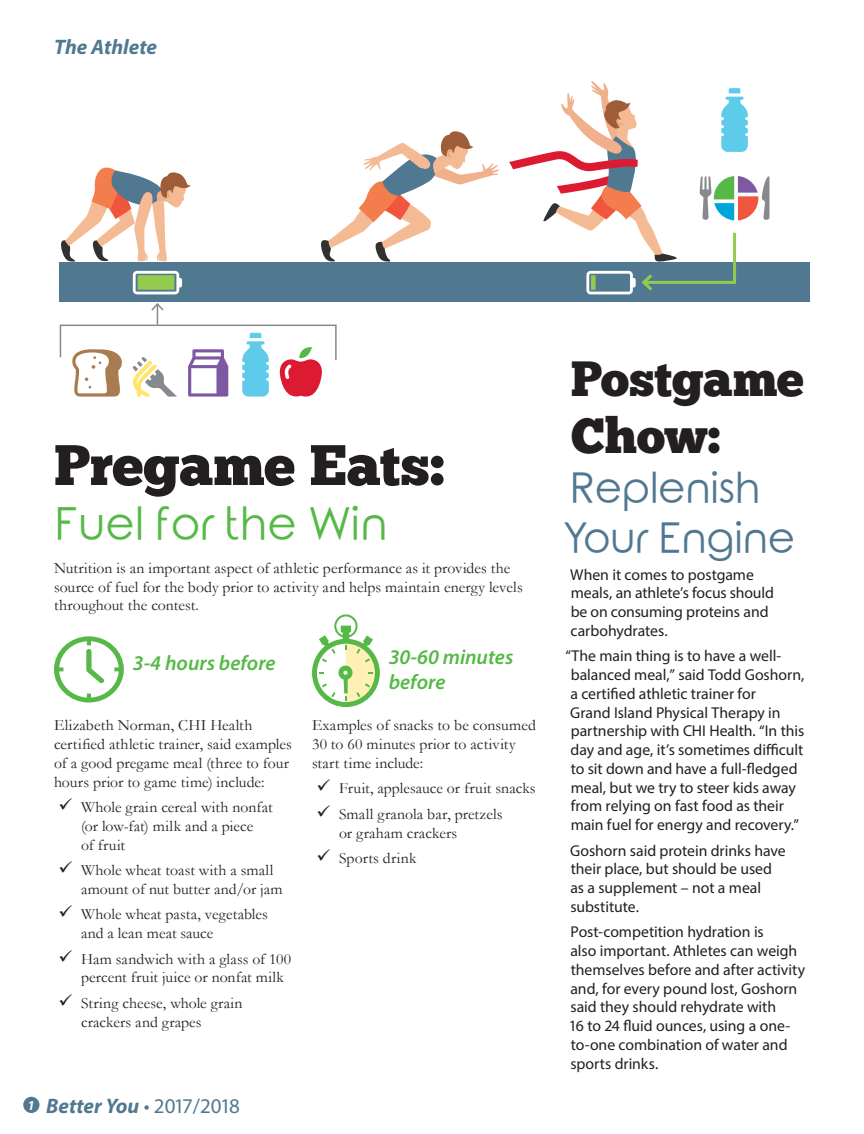
<style>
.page{position:relative;width:864px;height:1134px;background:#fff}
.page>*{position:absolute;margin:0;border:0;box-sizing:border-box;transform-origin:0 0}
.t1{font:57px "Chunk Five";letter-spacing:-.01em;color:#231f20}
.t2{font:49.5px/57px "Chunk Five";letter-spacing:-.01em;color:#231f20}
.t3{font:45px "Rounded Elegance";color:#56b947}
.t4{font:42px/50.4px "Rounded Elegance";letter-spacing:-.01em;color:#517891}
.t5{font:italic 600 21px/25.2px "Myriad Pro";color:#56b947}
.t6{font:21px "Myriad Pro";letter-spacing:-.07em;color:#517891}
.t7{font:italic 700 21px "Myriad Pro";color:#517891}
.t8{font:15.75px/18.8px "Myriad Pro";letter-spacing:-.005em;color:#231f20}
.t9{font:15.75px/18.8px "Garamond";letter-spacing:.005em;color:#231f20}
.t10{font:15.75px "Garamond";letter-spacing:.025em;color:#231f20}
.s1{font-weight:700;font-style:italic;font-size:13.5px;color:#fff}
.s2{font-weight:700;font-style:italic}
</style>
<div class="page">
<div style="left:23px;top:1097px;width:16px;height:16px;background:#517891;border-radius:50%"></div>
<div style="left:60px;top:263px;width:750px;height:39px;background:#517891"></div>
<svg style="left:133px;top:271px;width:49px;height:23px"></svg>
<svg style="left:59px;top:303px;width:278px;height:94px"></svg>
<svg style="left:54px;top:636px;width:70px;height:67px"></svg>
<svg style="left:312px;top:614px;width:68px;height:93px"></svg>
<svg style="left:61px;top:167px;width:130px;height:95px"></svg>
<svg style="left:321px;top:131px;width:179px;height:131px"></svg>
<svg style="left:509px;top:81px;width:260px;height:213px"></svg>
<h3 class="t7" style="left:54px;top:33px;width:105px">The Athlete</h3>
<p class="t1" style="left:54px;top:439px;width:392px">Pregame Eats:</p>
<p class="t3" style="left:54px;top:497px;width:335px">Fuel for the Win</p>
<p class="t9" style="left:54px;top:558px;width:470px">Nutrition is an important aspect of athletic performance as it provides the source of fuel for the body prior to activity and helps maintain energy levels throughout the contest.</p>
<p class="t5" style="left:133px;top:650px;width:144px">3-4 hours before</p>
<p class="t5" style="left:389px;top:644px;width:126px">30-60 minutes before</p>
<p class="t9" style="left:54px;top:716px;width:239px">Elizabeth Norman, CHI Health certified athletic trainer, said examples of a good pregame meal (three to four hours prior to game time) include:</p>
<p class="t9" style="left:81px;top:798px;width:193px">Whole grain cereal with nonfat (or low-fat) milk and a piece<br>of fruit</p>
<p class="t9" style="left:81px;top:861px;width:203px">Whole wheat toast with a small amount of nut butter and/or jam</p>
<p class="t9" style="left:81px;top:905px;width:188px">Whole wheat pasta, vegetables and a lean meat sauce</p>
<p class="t9" style="left:81px;top:949px;width:212px">Ham sandwich with a glass of 100 percent fruit juice or nonfat milk</p>
<p class="t9" style="left:81px;top:993px;width:163px">String cheese, whole grain crackers and grapes</p>
<p class="t9" style="left:312px;top:716px;width:225px">Examples of snacks to be consumed<br>30 to 60 minutes prior to activity start time include:</p>
<p class="t9" style="left:339px;top:779px;width:198px">Fruit, applesauce or fruit snacks</p>
<p class="t9" style="left:339px;top:804px;width:165px">Small granola bar, pretzels or graham crackers</p>
<p class="t10" style="left:339px;top:849px;width:79px">Sports drink</p>
<h3 class="t6" style="left:27px;top:1093px;width:214px"><span class="s1">1</span> <span class="s2">Better You</span> • 2017/2018</h3>
<p class="t2" style="left:571px;top:353px;width:235px">Postgame<br>Chow:</p>
<p class="t4" style="left:563px;top:468px;width:234px">Replenish<br>Your Engine</p>
<p class="t8" style="left:570px;top:565px;width:205px">When it comes to postgame meals, an athlete’s focus should be on consuming proteins and carbohydrates.</p>
<p class="t8" style="left:566px;top:647px;width:240px">“The main thing is to have a well&shy;balanced meal,” said Todd Goshorn, a certified athletic trainer for<br>Grand Island Physical Therapy in partnership with CHI Health. “In this day and age, it’s sometimes difficult to sit down and have a full-fledged meal, but we try to steer kids away from relying on fast food as their main fuel for energy and recovery.”</p>
<p class="t8" style="left:570px;top:841px;width:217px">Goshorn said protein drinks have their place, but should be used as a supplement – not a meal substitute.</p>
<p class="t8" style="left:569px;top:923px;width:238px">Post-competition hydration is<br>also important. Athletes can weigh themselves before and after activity and, for every pound lost, Goshorn said they should rehydrate with<br>16 to 24 fluid ounces, using a one&shy;to-one combination of water and sports drinks.</p>
</div>
